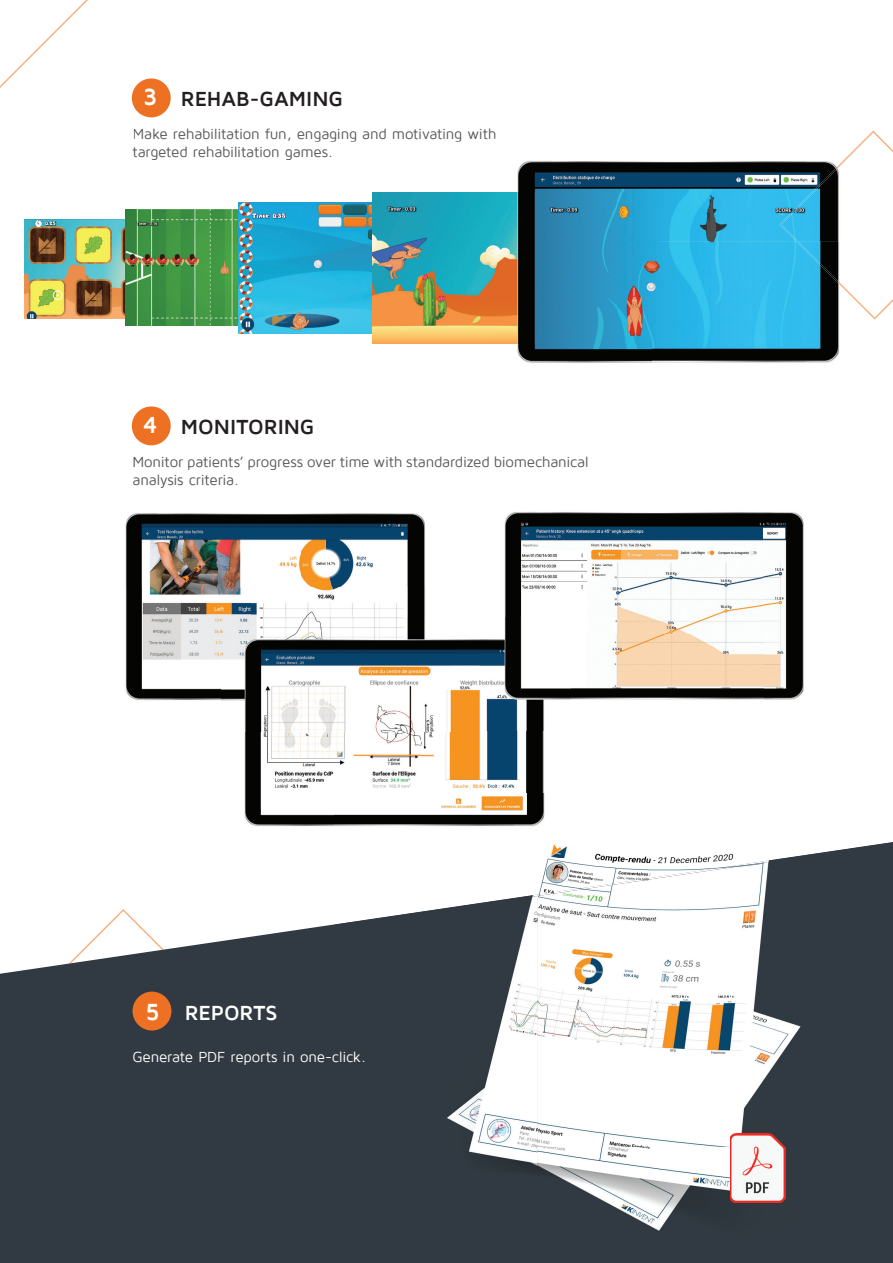
<style>
.page{position:relative;width:893px;height:1263px;background:#fff}
.page>*{position:absolute;margin:0;border:0;box-sizing:border-box;transform-origin:0 0}
.t1{font:700 24px "Maven Pro";color:#fff}
.t2{font:700 21px "Maven Pro";letter-spacing:-.005em;color:#231f20}
.t3{font:700 21px "Maven Pro";color:#fff}
.t4{font:15px/18px "Maven Pro";letter-spacing:-.015em;color:#57585a}
.t5{font:15px "Maven Pro";letter-spacing:-.01em;color:#fff}
</style>
<div class="page">
<svg style="left:1px;top:0;width:87px;height:87px"></svg>
<svg style="left:866px;top:131px;width:27px;height:189px"></svg>
<img style="left:24px;top:219px;width:102px;height:100px">
<img style="left:126px;top:209px;width:113px;height:116px">
<img style="left:239px;top:202px;width:133px;height:131px">
<img style="left:372px;top:193px;width:280px;height:150px">
<svg style="left:0;top:909px;width:893px;height:354px;background:#474e56"></svg>
<img style="left:538px;top:926px;width:304px;height:322px">
<div style="left:842px;top:926px;width:51px;height:322px;background:#313a42"></div>
<img style="left:334px;top:926px;width:204px;height:322px">
<img style="left:334px;top:842px;width:559px;height:84px">
<img style="left:730px;top:1133px;width:56px;height:69px">
<img style="left:491px;top:161px;width:288px;height:80px">
<img style="left:652px;top:241px;width:215px;height:122px">
<img style="left:491px;top:343px;width:161px;height:20px">
<img style="left:779px;top:138px;width:88px;height:174px">
<img style="left:125px;top:513px;width:300px;height:74px">
<img style="left:125px;top:587px;width:127px;height:96px">
<img style="left:252px;top:587px;width:174px;height:30px">
<img style="left:125px;top:683px;width:96px;height:17px">
<img style="left:421px;top:639px;width:99px;height:149px">
<img style="left:244px;top:731px;width:177px;height:78px">
<img style="left:526px;top:730px;width:19px;height:64px">
<img style="left:244px;top:809px;width:90px;height:17px">
<img style="left:334px;top:794px;width:236px;height:63px">
<img style="left:221px;top:617px;width:230px;height:114px">
<img style="left:504px;top:512px;width:259px;height:122px">
<img style="left:763px;top:512px;width:41px;height:188px">
<img style="left:570px;top:634px;width:194px;height:66px">
<img style="left:481px;top:617px;width:89px;height:113px">
<div style="left:133px;top:992px;width:38px;height:38px;background:#ed7023;border-radius:50%"></div>
<div style="left:132px;top:78px;width:39px;height:39px;background:#ed7023;border-radius:50%"></div>
<div style="left:132px;top:406px;width:39px;height:39px;background:#ed7023;border-radius:50%"></div>
<h1 class="t1" style="left:143px;top:85px;width:16px">3</h1>
<h2 class="t2" style="left:181px;top:88px;width:164px">REHAB-GAMING</h2>
<p class="t4" style="left:133px;top:125px;width:365px">Make rehabilitation fun, engaging and motivating with targeted rehabilitation games.</p>
<h1 class="t1" style="left:143px;top:412px;width:16px">4</h1>
<h2 class="t2" style="left:181px;top:416px;width:135px">MONITORING</h2>
<p class="t4" style="left:133px;top:453px;width:458px">Monitor patients’ progress over time with standardized biomechanical analysis criteria.</p>
<h1 class="t1" style="left:145px;top:999px;width:16px">5</h1>
<p class="t5" style="left:133px;top:1048px;width:235px">Generate PDF reports in one-click.</p>
<h2 class="t3" style="left:185px;top:1002px;width:94px">REPORTS</h2>
</div>
